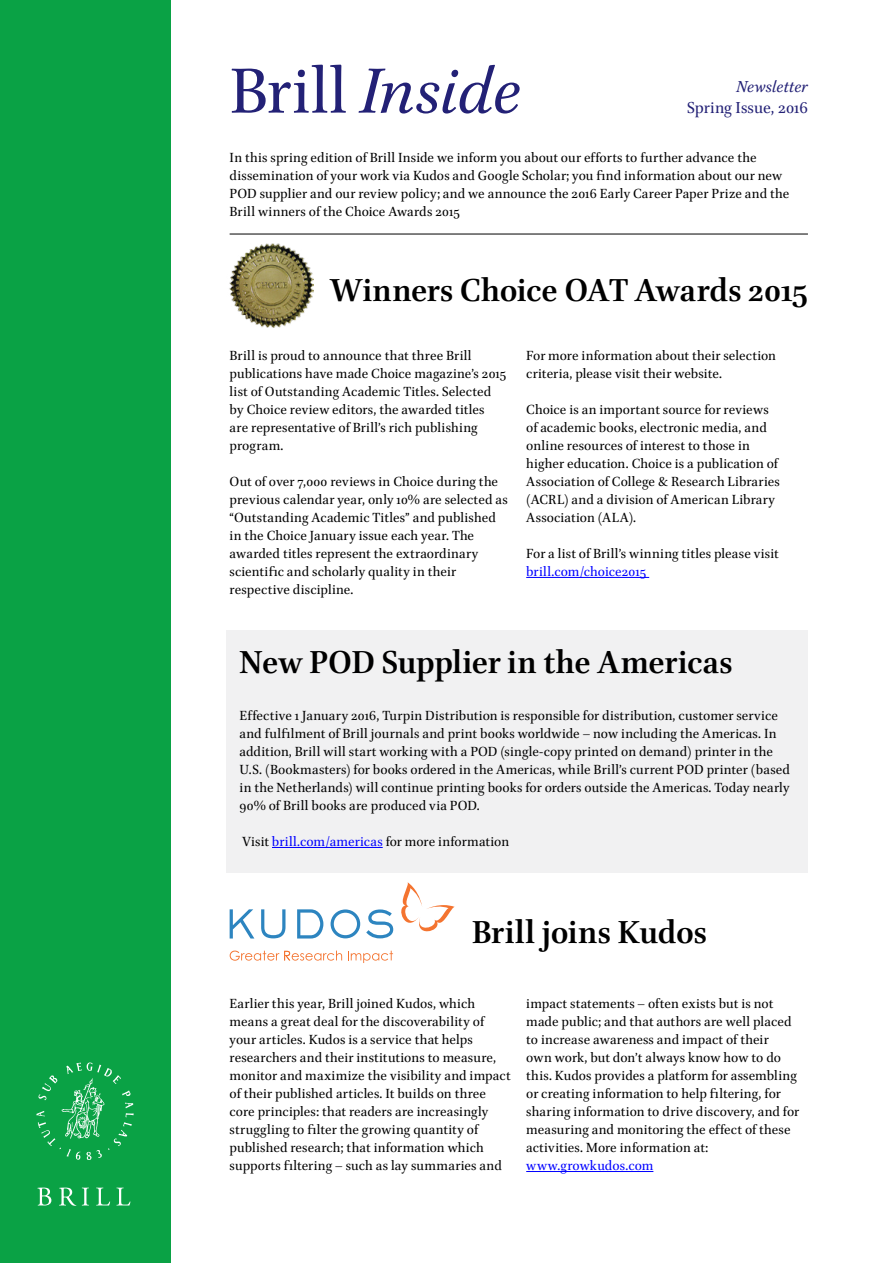
<style>
.page{position:relative;width:893px;height:1263px;background:#fff}
.page>*{position:absolute;margin:0;border:0;box-sizing:border-box;transform-origin:0 0}
.t1{font:italic 72px "Brill";color:#232176}
.t2{font:700 36px "Brill";letter-spacing:-.005em;color:#000}
.t3{font:18px "Brill";letter-spacing:.005em;color:#232176}
.t4{font:italic 18px "Brill";color:#232176}
.t5{font:15px/18px "Brill";letter-spacing:.01em;color:#000}
.t6{font:15px "Brill";letter-spacing:.01em;color:#00f}
.s1{font-style:normal}
.s2{color:#00f}
</style>
<div class="page">
<div style="left:227px;top:630px;width:581px;height:242px;background:#f1f1f2"></div>
<div style="left:0;top:0;width:170px;height:1263px;background:#0aa245"></div>
<svg style="left:37px;top:1187px;width:14px;height:18px"></svg>
<svg style="left:59px;top:1187px;width:17px;height:19px"></svg>
<svg style="left:82px;top:1187px;width:7px;height:18px"></svg>
<svg style="left:96px;top:1187px;width:14px;height:18px"></svg>
<svg style="left:116px;top:1187px;width:14px;height:18px"></svg>
<svg style="left:36px;top:1062px;width:98px;height:98px"></svg>
<hr style="left:230px;top:234px;width:578px;height:1px;background:#000">
<hr style="left:526px;top:577px;width:123px;height:1px;background:#00f">
<img style="left:229px;top:244px;width:85px;height:84px">
<hr style="left:272px;top:847px;width:111px;height:1px;background:#00f">
<hr style="left:526px;top:1171px;width:127px;height:1px;background:#00f">
<svg style="left:230px;top:909px;width:24px;height:29px"></svg>
<svg style="left:261px;top:909px;width:24px;height:29px"></svg>
<svg style="left:297px;top:909px;width:26px;height:29px"></svg>
<svg style="left:331px;top:909px;width:29px;height:29px"></svg>
<svg style="left:366px;top:882px;width:89px;height:56px"></svg>
<svg style="left:230px;top:950px;width:112px;height:11px"></svg>
<svg style="left:348px;top:951px;width:45px;height:12px"></svg>
<h1 class="t1" style="left:230px;top:42px;width:293px"><span class="s1">Brill</span> Inside</h1>
<p class="t4" style="left:736px;top:74px;width:73px">Newsletter</p>
<p class="t3" style="left:687px;top:96px;width:122px">Spring Issue, 2016</p>
<p class="t5" style="left:230px;top:149px;width:561px">In this spring edition of Brill Inside we inform you about our efforts to further advance the dissemination of your work via Kudos and Google Scholar; you find information about our new POD supplier and our review policy; and we announce the 2016 Early Career Paper Prize and the Brill winners of the Choice Awards 2015</p>
<h2 class="t2" style="left:331px;top:266px;width:479px">Winners Choice OAT Awards 2015</h2>
<p class="t5" style="left:230px;top:347px;width:278px">Brill is proud to announce that three Brill publications have made Choice magazine’s 2015 list of Outstanding Academic Titles. Selected by Choice review editors, the awarded titles are representative of Brill’s rich publishing program.</p>
<p class="t5" style="left:230px;top:473px;width:280px">Out of over 7,000 reviews in Choice during the previous calendar year, only 10% are selected as “Outstanding Academic Titles” and published in the Choice January issue each year. The awarded titles represent the extraordinary scientific and scholarly quality in their respective discipline.</p>
<p class="t5" style="left:526px;top:347px;width:251px">For more information about their selection criteria, please visit their website.</p>
<p class="t5" style="left:526px;top:401px;width:255px">Choice is an important source for reviews of academic books, electronic media, and online resources of interest to those in higher education. Choice is a publication of Association of College &amp; Research Libraries (ACRL) and a division of American Library Association (ALA).</p>
<p class="t5" style="left:526px;top:545px;width:254px">For a list of Brill’s winning titles please visit</p>
<p class="t6" style="left:526px;top:561px;width:121px">brill.com/choice2015</p>
<h2 class="t2" style="left:240px;top:638px;width:495px">New POD Supplier in the Americas</h2>
<p class="t5" style="left:240px;top:707px;width:552px">Effective 1 January 2016, Turpin Distribution is responsible for distribution, customer service and fulfilment of Brill journals and print books worldwide – now including the Americas. In addition, Brill will start working with a POD (single-copy printed on demand) printer in the U.S. (Bookmasters) for books ordered in the Americas, while Brill’s current POD printer (based in the Netherlands) will continue printing books for orders outside the Americas. Today nearly 90% of Brill books are produced via POD.</p>
<p class="t5" style="left:242px;top:833px;width:268px">Visit <span class="s2">brill.com/americas</span> for more information</p>
<h2 class="t2" style="left:472px;top:908px;width:237px">Brill joins Kudos</h2>
<p class="t5" style="left:230px;top:995px;width:282px">Earlier this year, Brill joined Kudos, which means a great deal for the discoverability of your articles. Kudos is a service that helps researchers and their institutions to measure, monitor and maximize the visibility and impact of their published articles. It builds on three core principles: that readers are increasingly struggling to filter the growing quantity of published research; that information which supports filtering – such as lay summaries and</p>
<p class="t5" style="left:526px;top:995px;width:274px">impact statements – often exists but is not made public; and that authors are well placed to increase awareness and impact of their<br>own work, but don’t always know how to do this. Kudos provides a platform for assembling or creating information to help filtering, for sharing information to drive discovery, and for measuring and monitoring the effect of these activities. More information at:</p>
<p class="t6" style="left:526px;top:1155px;width:129px">www.growkudos.com</p>
</div>
